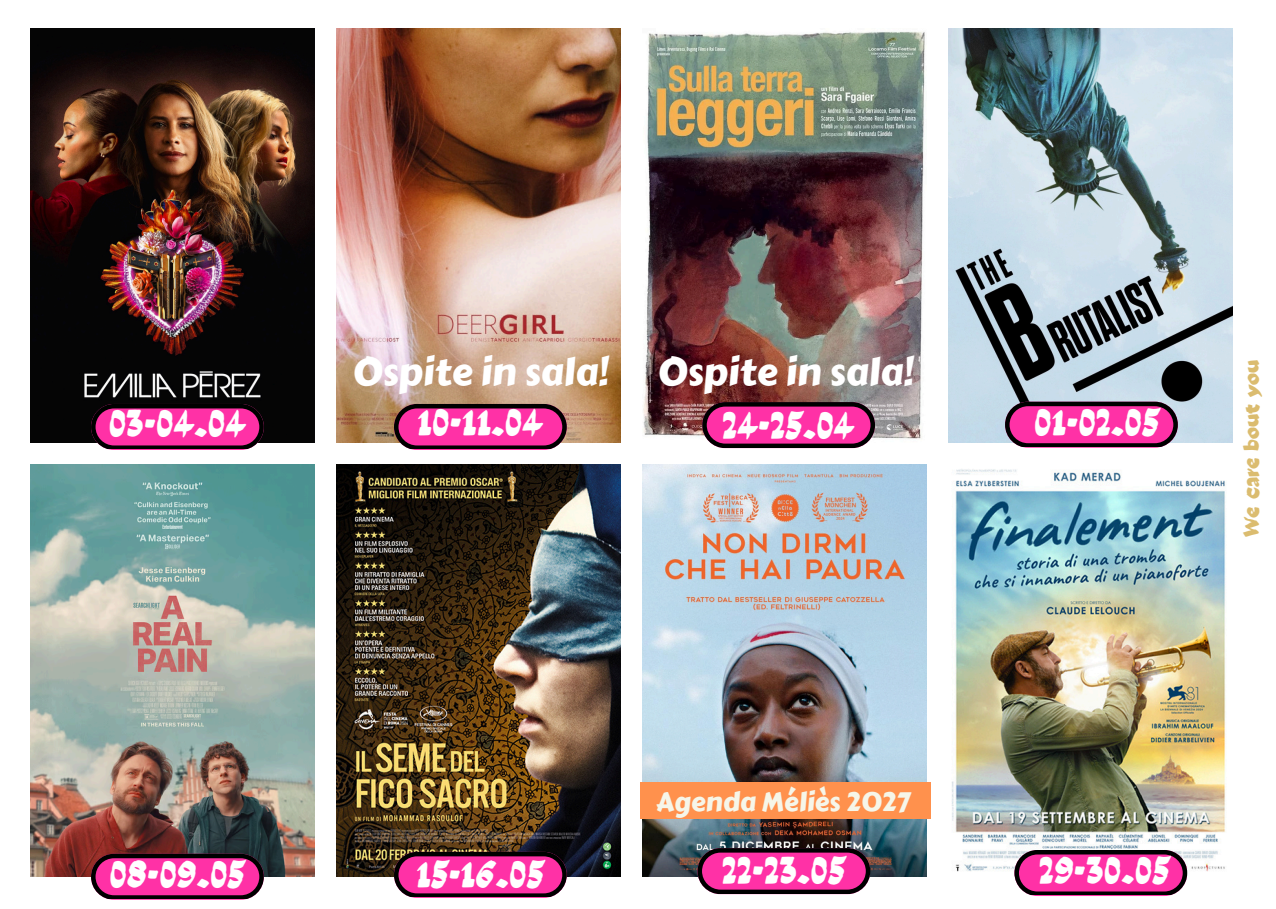
<style>
.page{position:relative;width:1276px;height:909px;background:#fff}
.page>*{position:absolute;margin:0;border:0;box-sizing:border-box;transform-origin:0 0}
.t1{font:37.8px "Carter One";color:#fff}
.t2{font:900 36px "Six Hands";color:#fff}
.t3{font:26.4px "Carter One";color:#f6f6e9}
.t4{font:900 21.3px "Six Hands";color:#dbbc6f}
</style>
<div class="page">
<img style="left:31px;top:28px;width:283px;height:414px">
<img style="left:337px;top:28px;width:283px;height:414px">
<img style="left:643px;top:31px;width:282px;height:408px">
<img style="left:949px;top:28px;width:283px;height:414px">
<img style="left:31px;top:465px;width:283px;height:411px">
<img style="left:337px;top:465px;width:283px;height:411px">
<img style="left:643px;top:465px;width:283px;height:411px">
<img style="left:952px;top:469px;width:274px;height:407px">
<div style="left:640px;top:783px;width:290px;height:36px;background:#ff914d"></div>
<svg style="left:91px;top:404px;width:173px;height:45px;background:#c1287f"></svg>
<svg style="left:394px;top:404px;width:173px;height:45px;background:#c82d83"></svg>
<svg style="left:702px;top:402px;width:173px;height:45px;background:#c82d84"></svg>
<svg style="left:1005px;top:402px;width:173px;height:45px;background:#c83087"></svg>
<svg style="left:91px;top:854px;width:173px;height:45px;background:#c62c83"></svg>
<svg style="left:394px;top:852px;width:173px;height:45px;background:#c52c82"></svg>
<svg style="left:697px;top:848px;width:173px;height:45px;background:#c62d84"></svg>
<svg style="left:1014px;top:850px;width:173px;height:45px;background:#ca3188"></svg>
<p class="t2" style="left:109px;top:398px;width:139px">03-04.04</p>
<h1 class="t1" style="left:352px;top:343px;width:257px">Ospite in sala!</h1>
<h1 class="t1" style="left:657px;top:343px;width:257px">Ospite in sala!</h1>
<h2 class="t2" style="left:418px;top:397px;width:127px">10-11.04</h2>
<h1 class="t2" style="left:722px;top:399px;width:134px">24-25.04</h1>
<h1 class="t2" style="left:1034px;top:397px;width:127px">01-02.05</h1>
<h1 class="t4" style="left:1236px;top:537px;width:179px;rotate:-90deg">We care bout you</h1>
<h2 class="t3" style="left:656px;top:781px;width:255px">Agenda Méliès 2027</h2>
<h1 class="t2" style="left:110px;top:849px;width:137px">08-09.05</h1>
<h3 class="t2" style="left:416px;top:849px;width:129px">15-16.05</h3>
<h1 class="t2" style="left:722px;top:845px;width:125px">22-23.05</h1>
<h1 class="t2" style="left:1039px;top:845px;width:132px">29-30.05</h1>
</div>
